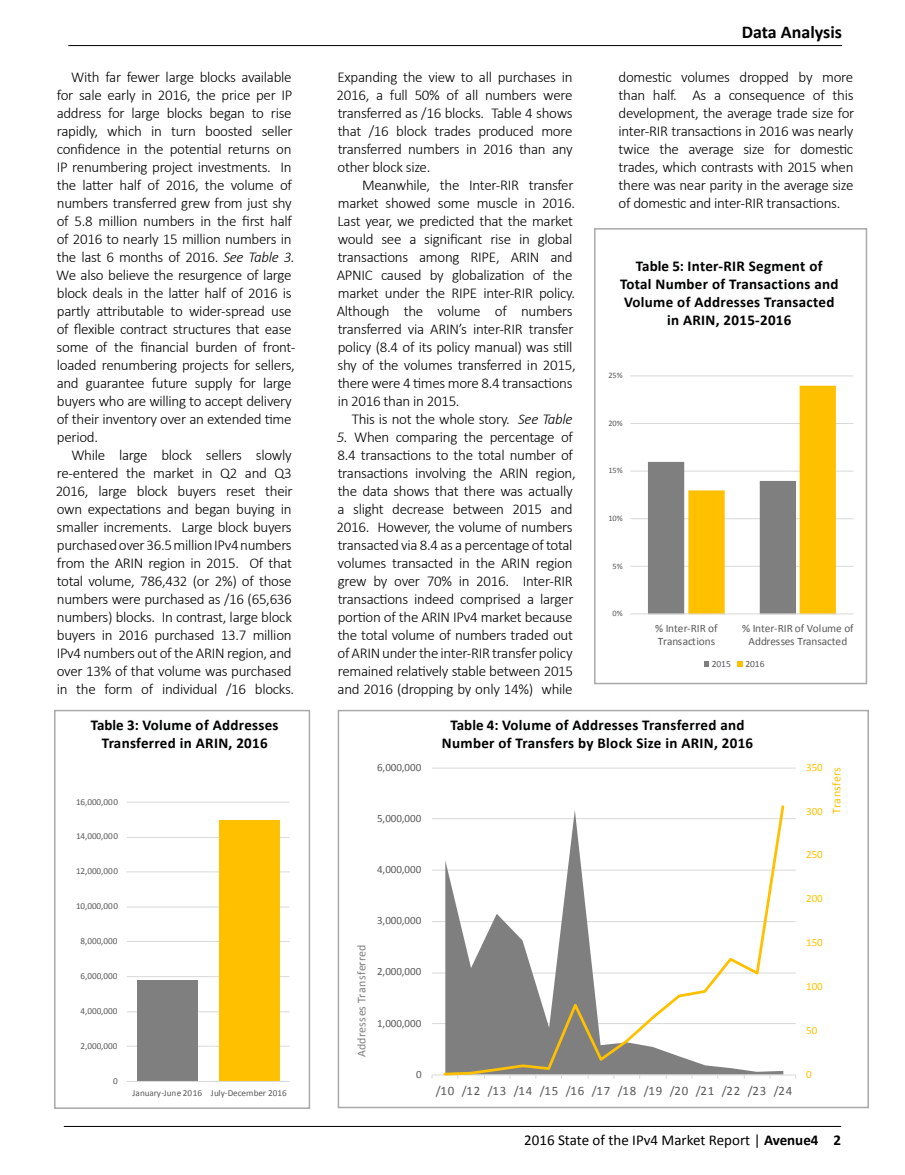
<style>
.page{position:relative;width:905px;height:1175px;background:#fff}
.page>*{position:absolute;margin:0;border:0;box-sizing:border-box;transform-origin:0 0}
.t1{font:700 18px "Calibri";color:#000}
.t2{font:300 15px/18px "Calibri";letter-spacing:-.02em;color:#000}
.t3{font:700 15px/18px "Calibri";letter-spacing:.02em;color:#000;text-align:center}
.t4{font:15px "Calibri";color:#000}
.t5{font:12.9px "Calibri";letter-spacing:.065em;color:#595959}
.t6{font:12px "Calibri";letter-spacing:.015em;color:#7f7f7f}
.t7{font:12px "Calibri";letter-spacing:.025em;color:#ffc000}
.t8{font:11.25px/13.5px "Calibri";letter-spacing:-.005em;color:#595959}
.t9{font:10.95px "Calibri";letter-spacing:-.005em;color:#595959}
.t10{font:10.95px "Calibri";letter-spacing:-.005em;color:#ffc000}
.t11{font:9.45px "Calibri";letter-spacing:-.005em;color:#595959}
.t12{font:9.15px "Calibri";letter-spacing:-.005em;color:#595959}
.t13{font:8.4px "Calibri";letter-spacing:-.005em;color:#595959}
.s1{font-style:italic}
.s2{font-weight:700}
</style>
<div class="page">
<div style="left:338px;top:710px;width:530px;height:398px;border:2px solid #aaa9a9"></div>
<svg style="left:439px;top:709px;width:317px;height:4px"></svg>
<hr style="left:127px;top:1045px;width:162px;height:1px;background:#d9d9d9">
<hr style="left:127px;top:1011px;width:162px;height:1px;background:#d9d9d9">
<hr style="left:127px;top:976px;width:162px;height:1px;background:#d9d9d9">
<hr style="left:127px;top:941px;width:162px;height:1px;background:#d9d9d9">
<hr style="left:127px;top:906px;width:162px;height:1px;background:#d9d9d9">
<hr style="left:127px;top:871px;width:162px;height:1px;background:#d9d9d9">
<hr style="left:127px;top:837px;width:162px;height:1px;background:#d9d9d9">
<hr style="left:127px;top:802px;width:162px;height:1px;background:#d9d9d9">
<div style="left:137px;top:980px;width:60px;height:101px;background:#7f7f7f"></div>
<div style="left:219px;top:820px;width:60px;height:261px;background:#ffc000"></div>
<hr style="left:127px;top:1081px;width:162px;height:1px;background:#d9d9d9">
<div style="left:54px;top:710px;width:256px;height:398px;border:2px solid #aaa9a9"></div>
<svg style="left:88px;top:709px;width:194px;height:4px"></svg>
<svg style="left:431px;top:767px;width:366px;height:312px"></svg>
<hr style="left:630px;top:566px;width:223px;height:1px;background:#d9d9d9">
<hr style="left:630px;top:518px;width:223px;height:1px;background:#d9d9d9">
<hr style="left:630px;top:471px;width:223px;height:1px;background:#d9d9d9">
<hr style="left:630px;top:423px;width:223px;height:1px;background:#d9d9d9">
<hr style="left:630px;top:375px;width:223px;height:1px;background:#d9d9d9">
<svg style="left:648px;top:386px;width:187px;height:227px"></svg>
<hr style="left:630px;top:613px;width:223px;height:1px;background:#d9d9d9">
<svg style="left:704px;top:662px;width:5px;height:5px"></svg>
<svg style="left:737px;top:662px;width:6px;height:5px"></svg>
<div style="left:594px;top:228px;width:273px;height:456px;border:2px solid #aaa9a9"></div>
<hr style="left:64px;top:1126px;width:777px;height:1px;background:#000">
<hr style="left:68px;top:45px;width:773px;height:1px;background:#000">
<p class="t2" style="left:56px;top:68px;width:240px;text-indent:15px">With far fewer large blocks available for sale early in 2016, the price per IP address for large blocks began to rise rapidly, which in turn boosted seller confidence in the potential returns on IP renumbering project investments. In the latter half of 2016, the volume of numbers transferred grew from just shy of 5.8 million numbers in the first half of 2016 to nearly 15 million numbers in the last 6 months of 2016. <span class="s1">See Table 3.<br></span>We also believe the resurgence of large block deals in the latter half of 2016 is partly attributable to wider-spread use of flexible contract structures that ease some of the financial burden of front&shy;loaded renumbering projects for sellers, and guarantee future supply for large buyers who are willing to accept delivery of their inventory over an extended time period.</p>
<p class="t2" style="left:56px;top:446px;width:240px;text-indent:16px">While large block sellers slowly re-entered the market in Q2 and Q3<br>2016, large block buyers reset their own expectations and began buying in smaller increments. Large block buyers purchased over 36.5 million IPv4 numbers from the ARIN region in 2015. Of that total volume, 786,432 (or 2%) of those numbers were purchased as /16 (65,636 numbers) blocks. In contrast, large block buyers in 2016 purchased 13.7 million IPv4 numbers out of the ARIN region, and over 13% of that volume was purchased in the form of individual /16 blocks.</p>
<p class="t3" style="left:91px;top:716px;width:189px">Table 3: Volume of Addresses<br>Transferred in ARIN, 2016</p>
<p class="t12" style="left:76px;top:795px;width:44px">16,000,000</p>
<p class="t12" style="left:76px;top:830px;width:44px">14,000,000</p>
<p class="t12" style="left:76px;top:865px;width:44px">12,000,000</p>
<p class="t12" style="left:76px;top:900px;width:44px">10,000,000</p>
<p class="t12" style="left:81px;top:935px;width:38px">8,000,000</p>
<p class="t12" style="left:81px;top:970px;width:38px">6,000,000</p>
<p class="t12" style="left:81px;top:1005px;width:38px">4,000,000</p>
<p class="t12" style="left:81px;top:1040px;width:38px">2,000,000</p>
<p class="t12" style="left:113px;top:1074px;width:6px">0</p>
<p class="t12" style="left:132px;top:1086px;width:156px">January-June 2016 July-December 2016</p>
<p class="t2" style="left:336px;top:68px;width:237px;text-align:justify">Expanding the view to all purchases in 2016, a full 50% of all numbers were transferred as /16 blocks. Table 4 shows that /16 block trades produced more transferred numbers in 2016 than any other block size.</p>
<p class="t2" style="left:337px;top:176px;width:240px;text-indent:25px">Meanwhile, the Inter-RIR transfer market showed some muscle in 2016.<br>Last year, we predicted that the market would see a significant rise in global transactions among RIPE, ARIN and APNIC caused by globalization of the market under the RIPE inter-RIR policy.<br>Although the volume of numbers transferred via ARIN’s inter-RIR transfer policy (8.4 of its policy manual) was still shy of the volumes transferred in 2015, there were 4 times more 8.4 transactions in 2016 than in 2015.</p>
<p class="t2" style="left:352px;top:410px;width:222px">This is not the whole story. <span class="s1">See Table</span></p>
<p class="t2" style="left:336px;top:428px;width:241px"><span class="s1">5.</span> When comparing the percentage of 8.4 transactions to the total number of transactions involving the ARIN region, the data shows that there was actually a slight decrease between 2015 and 2016. However, the volume of numbers transacted via 8.4 as a percentage of total volumes transacted in the ARIN region grew by over 70% in 2016. Inter-RIR transactions indeed comprised a larger portion of the ARIN IPv4 market because the total volume of numbers traded out of ARIN under the inter-RIR transfer policy remained relatively stable between 2015 and 2016 (dropping by only 14%) while</p>
<p class="t1" style="left:741px;top:20px;width:102px">Data Analysis</p>
<p class="t2" style="left:618px;top:68px;width:237px;text-align:justify">domestic volumes dropped by more than half. As a consequence of this development, the average trade size for inter-RIR transactions in 2016 was nearly twice the average size for domestic trades, which contrasts with 2015 when there was near parity in the average size of domestic and inter-RIR transactions.</p>
<p class="t3" style="left:620px;top:257px;width:220px">Table 5: Inter-RIR Segment of<br>Total Number of Transactions and<br>Volume of Addresses Transacted in ARIN, 2015-2016</p>
<p class="t13" style="left:608px;top:370px;width:16px">25%</p>
<p class="t13" style="left:608px;top:417px;width:16px">20%</p>
<p class="t13" style="left:608px;top:465px;width:16px">15%</p>
<p class="t13" style="left:608px;top:513px;width:16px">10%</p>
<p class="t13" style="left:612px;top:560px;width:12px">5%</p>
<p class="t13" style="left:612px;top:608px;width:12px">0%</p>
<p class="t8" style="left:655px;top:621px;width:64px">% Inter-RIR of<br>Transactions</p>
<p class="t8" style="left:742px;top:621px;width:113px;text-align:center">% Inter-RIR of Volume of<br>Addresses Transacted</p>
<p class="t11" style="left:711px;top:658px;width:21px">2015</p>
<p class="t11" style="left:745px;top:658px;width:21px">2016</p>
<p class="t9" style="left:377px;top:760px;width:46px">6,000,000</p>
<p class="t9" style="left:377px;top:811px;width:46px">5,000,000</p>
<p class="t9" style="left:377px;top:862px;width:46px">4,000,000</p>
<p class="t6" style="left:354px;top:1056px;width:113px;rotate:-90deg">Addresses Transferred</p>
<p class="t9" style="left:377px;top:913px;width:46px">3,000,000</p>
<p class="t9" style="left:377px;top:964px;width:46px">2,000,000</p>
<p class="t9" style="left:377px;top:1016px;width:46px">1,000,000</p>
<p class="t9" style="left:416px;top:1067px;width:7px">0</p>
<p class="t3" style="left:442px;top:716px;width:313px">Table 4: Volume of Addresses Transferred and<br>Number of Transfers by Block Size in ARIN, 2016</p>
<p class="t10" style="left:806px;top:760px;width:18px">350</p>
<p class="t10" style="left:806px;top:804px;width:18px">300</p>
<p class="t7" style="left:828px;top:814px;width:48px;rotate:-90deg">Transfers</p>
<p class="t10" style="left:806px;top:847px;width:18px">250</p>
<p class="t10" style="left:806px;top:891px;width:18px">200</p>
<p class="t10" style="left:806px;top:935px;width:18px">150</p>
<p class="t10" style="left:806px;top:979px;width:18px">100</p>
<p class="t10" style="left:806px;top:1023px;width:13px">50</p>
<p class="t5" style="left:436px;top:1082px;width:358px">/10 /12 /13 /14 /15 /16 /17 /18 /19 /20 /21 /22 /23 /24</p>
<p class="t10" style="left:806px;top:1067px;width:7px">0</p>
<p class="t4" style="left:524px;top:1130px;width:318px">2016 State of the IPv4 Market Report | <span class="s2">Avenue4 2</span></p>
</div>
